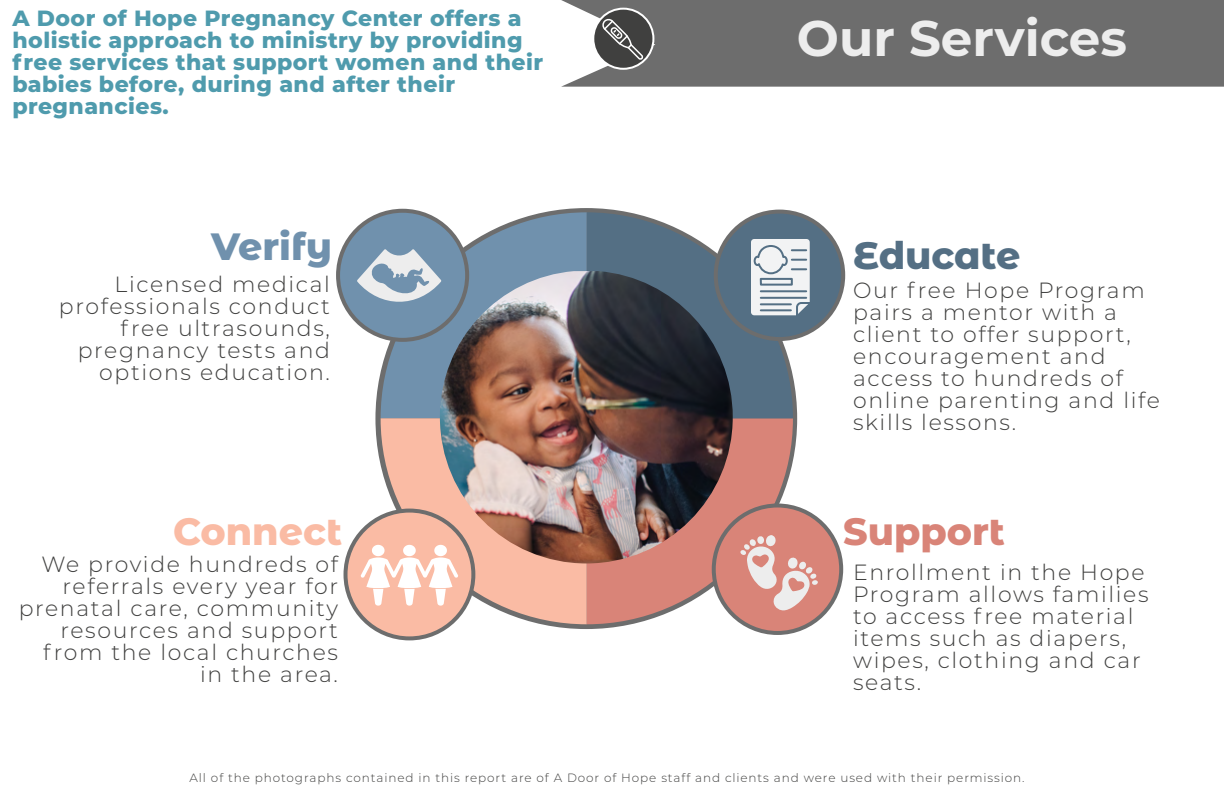
<style>
.page{position:relative;width:1224px;height:792px;background:#fff}
.page>*{position:absolute;margin:0;border:0;box-sizing:border-box;transform-origin:0 0}
.t1{font:700 50px "Montserrat";color:#ededed}
.t2{font:800 38px "Montserrat Alternates";color:#fabba4}
.t3{font:800 38px "Montserrat Alternates";color:#d98478}
.t4{font:800 38px "Montserrat Alternates";letter-spacing:-.005em;color:#546f84}
.t5{font:800 38px "Montserrat Alternates";color:#7091ad}
.t6{font:300 22px/22px "Montserrat";letter-spacing:.075em;color:#40403f;text-align:right}
.t7{font:800 22px/22px "Montserrat";letter-spacing:.02em;color:#4f9bad}
.t8{font:300 12px "Montserrat";letter-spacing:.075em;color:#40403f}
</style>
<div class="page">
<svg style="left:381px;top:212px;width:206px;height:206px;background:#809bb2"></svg>
<svg style="left:381px;top:418px;width:206px;height:206px;background:#f1bba8"></svg>
<svg style="left:587px;top:418px;width:206px;height:206px;background:#d69086"></svg>
<svg style="left:587px;top:212px;width:206px;height:206px;background:#6c8293"></svg>
<div style="left:338px;top:211px;width:129px;height:129px;background:#7091ad;border-radius:50%"></div>
<div style="left:336px;top:209px;width:133px;height:133px;border:4px solid #6d6d6d;border-radius:50%"></div>
<div style="left:716px;top:212px;width:127px;height:127px;background:#546f84;border-radius:50%"></div>
<div style="left:714px;top:210px;width:131px;height:131px;border:4px solid #6d6d6d;border-radius:50%"></div>
<div style="left:714px;top:506px;width:127px;height:127px;background:#d98478;border-radius:50%"></div>
<div style="left:712px;top:504px;width:131px;height:131px;border:4px solid #6d6d6d;border-radius:50%"></div>
<div style="left:346px;top:511px;width:127px;height:127px;background:#fabba4;border-radius:50%"></div>
<div style="left:344px;top:509px;width:131px;height:131px;border:4px solid #6d6d6d;border-radius:50%"></div>
<svg style="left:751px;top:239px;width:59px;height:77px;background:#d3d9de"></svg>
<hr style="left:761px;top:303px;width:30px;height:2px;background:#546f84">
<hr style="left:761px;top:309px;width:30px;height:2px;background:#546f84">
<svg style="left:357px;top:249px;width:84px;height:53px"></svg>
<svg style="left:360px;top:545px;width:98px;height:61px"></svg>
<svg style="left:740px;top:535px;width:78px;height:76px"></svg>
<div style="left:561px;top:0;width:663px;height:87px;background:#6d6d6d"></div>
<svg style="left:593px;top:9px;width:60px;height:60px"></svg>
<div style="left:592px;top:8px;width:62px;height:62px;border:2px solid #fff;border-radius:50%"></div>
<svg style="left:600px;top:17px;width:45px;height:44px;background:#5b5b5a"></svg>
<img style="left:440px;top:271px;width:293px;height:292px;border-radius:143px">
<p class="t7" style="left:12px;top:6px;width:532px">A Door of Hope Pregnancy Center offers a holistic approach to ministry by providing free services that support women and their babies before, during and after their pregnancies.</p>
<h2 class="t5" style="left:211px;top:218px;width:122px">Verify</h2>
<p class="t6" style="left:59px;top:272px;width:273px">Licensed medical professionals conduct free ultrasounds, pregnancy tests and options education.</p>
<h1 class="t1" style="left:797px;top:2px;width:332px">Our Services</h1>
<h2 class="t4" style="left:853px;top:228px;width:169px">Educate</h2>
<p class="t6" style="left:853px;top:279px;width:308px;text-align:left">Our free Hope Program pairs a mentor with a client to offer support, encouragement and access to hundreds of online parenting and life skills lessons.</p>
<h2 class="t2" style="left:173px;top:503px;width:171px">Connect</h2>
<h2 class="t3" style="left:843px;top:503px;width:163px">Support</h2>
<p class="t6" style="left:19px;top:552px;width:321px">We provide hundreds of referrals every year for prenatal care, community resources and support from the local churches in the area.</p>
<p class="t6" style="left:853px;top:560px;width:297px;text-align:left">Enrollment in the Hope<br>Program allows families to access free material items such as diapers, wipes, clothing and car seats.</p>
<p class="t8" style="left:190px;top:770px;width:837px">All of the photographs contained in this report are of A Door of Hope staff and clients and were used with their permission.</p>
</div>
